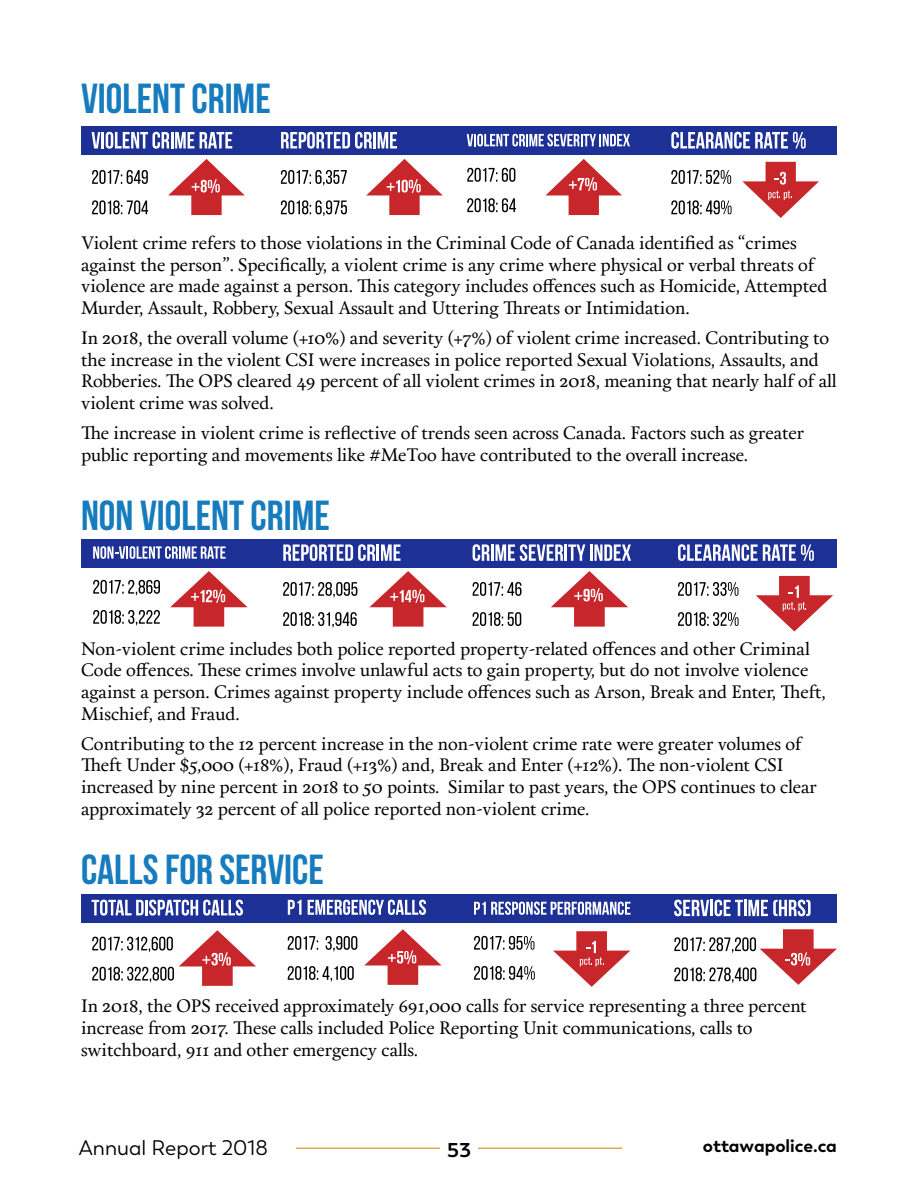
<style>
.page{position:relative;width:918px;height:1188px;background:#fff}
.page>*{position:absolute;margin:0;border:0;box-sizing:border-box;transform-origin:0 0}
.Header_2{font:700 42px "Bebas Neue";color:#167cbe}
.t1{font:600 27px "Boston";color:#000}
.t2{font:21px "Boston";color:#000}
.Body{font:18px/21.6px "Calendas Plus";color:#000}
.t3{font:700 18px "Boston";color:#000}
</style>
<div class="page">
<hr style="left:296px;top:1148px;width:144px;height:1px;background:#deab4f">
<hr style="left:478px;top:1148px;width:144px;height:1px;background:#deab4f">
<div style="left:81px;top:127px;width:756px;height:28px;background:#1c3096"></div>
<svg style="left:92px;top:132px;width:8px;height:16px"></svg>
<hr style="left:101px;top:132px;width:3px;height:16px;background:#fff">
<svg style="left:106px;top:132px;width:88px;height:17px"></svg>
<svg style="left:200px;top:132px;width:32px;height:16px"></svg>
<svg style="left:92px;top:170px;width:56px;height:14px"></svg>
<svg style="left:92px;top:200px;width:56px;height:14px"></svg>
<svg style="left:671px;top:132px;width:135px;height:17px"></svg>
<svg style="left:671px;top:170px;width:60px;height:14px"></svg>
<svg style="left:671px;top:200px;width:61px;height:14px"></svg>
<svg style="left:281px;top:132px;width:91px;height:17px"></svg>
<hr style="left:373px;top:132px;width:3px;height:16px;background:#fff">
<svg style="left:378px;top:132px;width:19px;height:16px"></svg>
<svg style="left:281px;top:170px;width:66px;height:16px"></svg>
<svg style="left:281px;top:200px;width:66px;height:16px"></svg>
<svg style="left:467px;top:134px;width:163px;height:12px"></svg>
<svg style="left:467px;top:168px;width:48px;height:14px"></svg>
<svg style="left:467px;top:198px;width:49px;height:14px"></svg>
<svg style="left:168px;top:159px;width:77px;height:56px"></svg>
<svg style="left:366px;top:159px;width:77px;height:56px"></svg>
<svg style="left:545px;top:159px;width:77px;height:56px"></svg>
<svg style="left:742px;top:162px;width:77px;height:56px"></svg>
<div style="left:81px;top:539px;width:756px;height:28px;background:#1c3096"></div>
<svg style="left:93px;top:546px;width:133px;height:13px"></svg>
<svg style="left:93px;top:580px;width:67px;height:15px"></svg>
<svg style="left:93px;top:610px;width:67px;height:15px"></svg>
<svg style="left:678px;top:544px;width:136px;height:17px"></svg>
<svg style="left:678px;top:582px;width:60px;height:14px"></svg>
<svg style="left:678px;top:612px;width:61px;height:14px"></svg>
<svg style="left:283px;top:544px;width:118px;height:17px"></svg>
<svg style="left:283px;top:582px;width:74px;height:15px"></svg>
<svg style="left:283px;top:612px;width:74px;height:16px"></svg>
<svg style="left:473px;top:544px;width:112px;height:17px"></svg>
<hr style="left:590px;top:544px;width:3px;height:17px;background:#fff">
<svg style="left:594px;top:544px;width:37px;height:17px"></svg>
<svg style="left:473px;top:582px;width:48px;height:14px"></svg>
<svg style="left:473px;top:612px;width:48px;height:14px"></svg>
<svg style="left:369px;top:571px;width:78px;height:56px"></svg>
<svg style="left:170px;top:571px;width:78px;height:56px"></svg>
<svg style="left:551px;top:571px;width:77px;height:56px"></svg>
<svg style="left:756px;top:576px;width:77px;height:55px"></svg>
<div style="left:81px;top:894px;width:755px;height:29px;background:#1c3096"></div>
<svg style="left:92px;top:900px;width:151px;height:16px"></svg>
<svg style="left:674px;top:900px;width:35px;height:16px"></svg>
<hr style="left:710px;top:900px;width:3px;height:16px;background:#fff">
<svg style="left:715px;top:900px;width:96px;height:16px"></svg>
<svg style="left:288px;top:900px;width:14px;height:15px"></svg>
<svg style="left:308px;top:900px;width:118px;height:15px"></svg>
<svg style="left:288px;top:936px;width:30px;height:14px"></svg>
<svg style="left:326px;top:936px;width:31px;height:15px"></svg>
<svg style="left:288px;top:966px;width:66px;height:16px"></svg>
<svg style="left:474px;top:902px;width:156px;height:13px"></svg>
<svg style="left:474px;top:936px;width:60px;height:14px"></svg>
<svg style="left:474px;top:966px;width:61px;height:14px"></svg>
<svg style="left:92px;top:930px;width:164px;height:56px"></svg>
<svg style="left:364px;top:929px;width:78px;height:56px"></svg>
<svg style="left:674px;top:929px;width:163px;height:56px"></svg>
<svg style="left:553px;top:931px;width:77px;height:56px"></svg>
<h2 class="Header_2" style="left:81px;top:75px;width:191px">VIOLENT CRIME</h2>
<p class="Body" style="left:81px;top:231px;width:748px">Violent crime refers to those violations in the Criminal Code of Canada identified as “crimes against the person”. Specifically, a violent crime is any crime where physical or verbal threats of violence are made against a person. This category includes offences such as Homicide, Attempted Murder, Assault, Robbery, Sexual Assault and Uttering Threats or Intimidation.</p>
<p class="Body" style="left:81px;top:326px;width:757px">In 2018, the overall volume (+10%) and severity (+7%) of violent crime increased. Contributing to the increase in the violent CSI were increases in police reported Sexual Violations, Assaults, and Robberies. The OPS cleared 49 percent of all violent crimes in 2018, meaning that nearly half of all violent crime was solved.</p>
<p class="Body" style="left:81px;top:421px;width:725px">The increase in violent crime is reflective of trends seen across Canada. Factors such as greater public reporting and movements like #MeToo have contributed to the overall increase.</p>
<h2 class="Header_2" style="left:81px;top:492px;width:250px">NON VIOLENT CRIME</h2>
<p class="Body" style="left:81px;top:637px;width:746px">Non-violent crime includes both police reported property-related offences and other Criminal Code offences. These crimes involve unlawful acts to gain property, but do not involve violence against a person. Crimes against property include offences such as Arson, Break and Enter, Theft, Mischief, and Fraud.</p>
<p class="Body" style="left:81px;top:732px;width:737px">Contributing to the 12 percent increase in the non-violent crime rate were greater volumes of Theft Under $5,000 (+18%), Fraud (+13%) and, Break and Enter (+12%). The non-violent CSI increased by nine percent in 2018 to 50 points. Similar to past years, the OPS continues to clear approximately 32 percent of all police reported non-violent crime.</p>
<h2 class="Header_2" style="left:81px;top:846px;width:244px">CALLS FOR SERVICE</h2>
<p class="Body" style="left:81px;top:994px;width:727px">In 2018, the OPS received approximately 691,000 calls for service representing a three percent increase from 2017. These calls included Police Reporting Unit communications, calls to switchboard, 911 and other emergency calls.</p>
<p class="t2" style="left:79px;top:1135px;width:191px">Annual Report 2018</p>
<h2 class="t1" style="left:447px;top:1131px;width:26px">53</h2>
<p class="t3" style="left:703px;top:1134px;width:136px">ottawapolice.ca</p>
</div>
